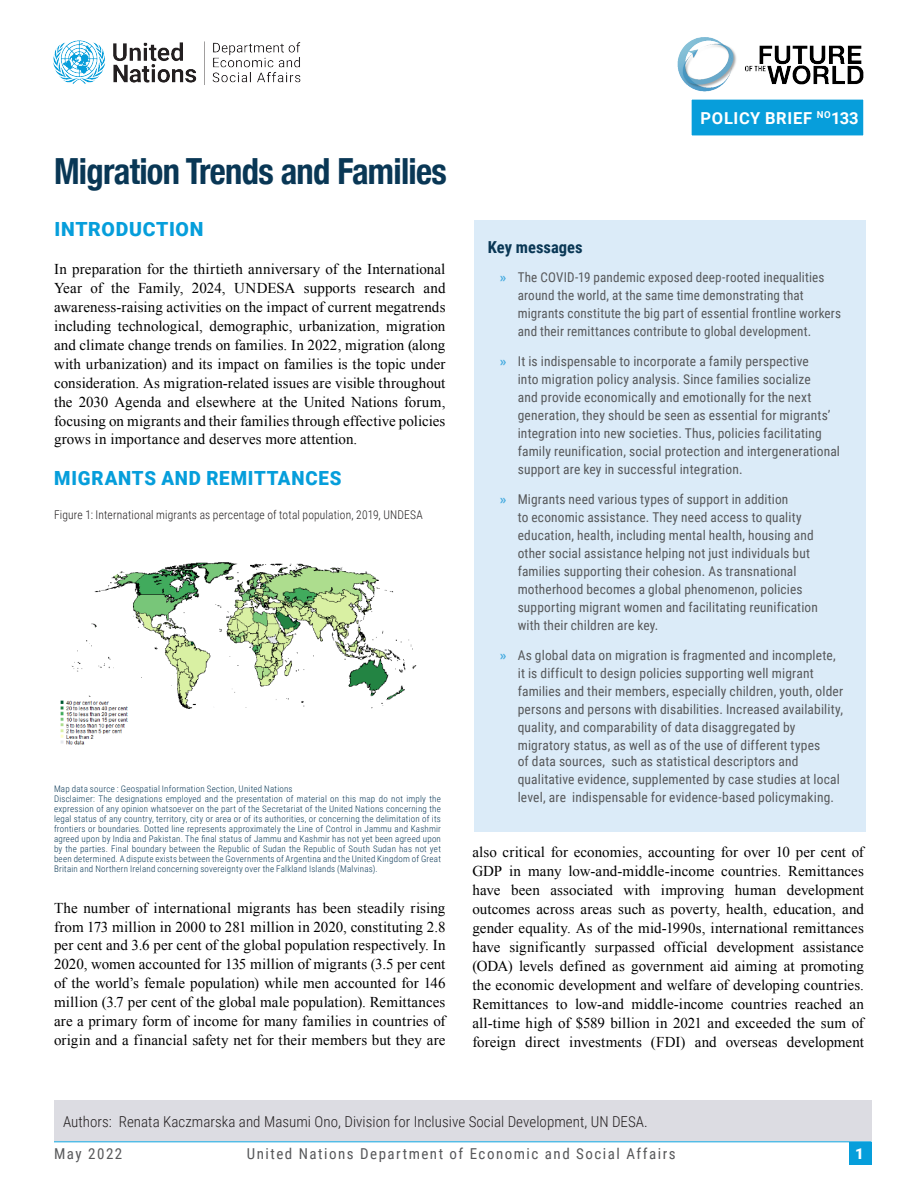
<style>
.page{position:relative;width:918px;height:1188px;background:#fff}
.page>*{position:absolute;margin:0;border:0;box-sizing:border-box;transform-origin:0 0}
.t1{font:700 condensed 36px "Helvetica Neue";letter-spacing:-.02em;color:#093755;scale:.96 1}
.BodyText1st{font:900 19.5px "Roboto";letter-spacing:.04em;color:#069edb;scale:.96 1}
.BodyText1st-2{font:900 19.5px "Roboto";letter-spacing:.04em;color:#069edb}
.PolicyBriefHead{font:700 16.5px "Roboto";letter-spacing:.04em;color:#fff}
.Summary_box{font:700 16.5px "Roboto Condensed";color:#093755}
.BodyText1st-3{font:15px/19px "Times New Roman";letter-spacing:.005em;color:#000;text-align:justify}
.Firstpara{font:300 15px "Roboto Condensed";letter-spacing:.005em;color:#231f20}
.t2{font:15px "Roboto Condensed";letter-spacing:.1em;color:#57585a}
.t3{font:900 15px "Roboto";color:#fff}
.t4{font:13.5px/18px "Roboto Condensed";letter-spacing:.01em;color:#57585a}
.Figure_head_1{font:300 12px "Roboto Condensed";letter-spacing:.015em;color:#231f20;scale:.96 1}
.Figure_head_1-2{font:300 9px/10.1px "Roboto Condensed";letter-spacing:.025em;color:#093755;text-align:justify}
.s1{font-family:"Roboto";font-weight:700;color:#48ace0}
</style>
<div class="page">
<div style="left:849px;top:1142px;width:22px;height:23px;background:#069edb"></div>
<hr style="left:54px;top:1141px;width:818px;height:1px;background:#069edb">
<div style="left:691px;top:98px;width:173px;height:39px;background:#079edb"></div>
<div style="left:689px;top:97px;width:177px;height:41px;border:2px solid #fff"></div>
<img style="left:53px;top:40px;width:248px;height:45px">
<div style="left:54px;top:1101px;width:818px;height:40px;background:#dcdce2"></div>
<div style="left:474px;top:220px;width:392px;height:612px;background:#dbebf8"></div>
<img style="left:677px;top:37px;width:187px;height:55px">
<img style="left:60px;top:562px;width:357px;height:183px">
<p class="t1" style="left:54px;top:142px;width:411px">Migration Trends and Families</p>
<p class="BodyText1st-2" style="left:54px;top:215px;width:151px">INTRODUCTION</p>
<p class="BodyText1st-3" style="left:54px;top:259px;width:393px">In preparation for the thirtieth anniversary of the International Year of the Family, 2024, UNDESA supports research and awareness-raising activities on the impact of current megatrends including technological, demographic, urbanization, migration and climate change trends on families. In 2022, migration (along with urbanization) and its impact on families is the topic under consideration. As migration-related issues are visible throughout the 2030 Agenda and elsewhere at the United Nations forum, focusing on migrants and their families through effective policies grows in importance and deserves more attention.</p>
<p class="BodyText1st" style="left:54px;top:465px;width:301px">MIGRANTS AND REMITTANCES</p>
<p class="Figure_head_1" style="left:54px;top:506px;width:386px">Figure 1: International migrants as percentage of total population, 2019, UNDESA</p>
<p class="Figure_head_1-2" style="left:54px;top:783px;width:240px">Map data source : Geospatial Information Section, United Nations</p>
<p class="Figure_head_1-2" style="left:54px;top:793px;width:389px">Disclaimer: The designations employed and the presentation of material on this map do not imply the expression of any opinion whatsoever on the part of the Secretariat of the United Nations concerning the legal status of any country, territory, city or area or of its authorities, or concerning the delimitation of its frontiers or boundaries. Dotted line represents approximately the Line of Control in Jammu and Kashmir agreed upon by India and Pakistan. The final status of Jammu and Kashmir has not yet been agreed upon by the parties. Final boundary between the Republic of Sudan the Republic of South Sudan has not yet been determined. A dispute exists between the Governments of Argentina and the United Kingdom of Great Britain and Northern Ireland concerning sovereignty over the Falkland Islands (Malvinas).</p>
<p class="BodyText1st-3" style="left:54px;top:898px;width:393px">The number of international migrants has been steadily rising from 173 million in 2000 to 281 million in 2020, constituting 2.8 per cent and 3.6 per cent of the global population respectively. In 2020, women accounted for 135 million of migrants (3.5 per cent of the world’s female population) while men accounted for 146 million (3.7 per cent of the global male population). Remittances are a primary form of income for many families in countries of origin and a financial safety net for their members but they are</p>
<p class="PolicyBriefHead" style="left:701px;top:107px;width:160px">POLICY BRIEF <sup>NO</sup>133</p>
<p class="Summary_box" style="left:488px;top:236px;width:96px">Key messages</p>
<p class="t4" style="left:518px;top:268px;width:325px;text-indent:-18px"><span class="s1">»</span> The COVID-19 pandemic exposed deep-rooted inequalities around the world, at the same time demonstrating that migrants constitute the big part of essential frontline workers and their remittances contribute to global development.</p>
<p class="t4" style="left:518px;top:352px;width:324px;text-indent:-18px"><span class="s1">»</span> It is indispensable to incorporate a family perspective<br>into migration policy analysis. Since families socialize<br>and provide economically and emotionally for the next generation, they should be seen as essential for migrants’ integration into new societies. Thus, policies facilitating family reunification, social protection and intergenerational support are key in successful integration.</p>
<p class="t4" style="left:518px;top:490px;width:302px;text-indent:-18px"><span class="s1">»</span> Migrants need various types of support in addition<br>to economic assistance. They need access to quality education, health, including mental health, housing and other social assistance helping not just individuals but families supporting their cohesion. As transnational motherhood becomes a global phenomenon, policies supporting migrant women and facilitating reunification with their children are key.</p>
<p class="t4" style="left:518px;top:646px;width:327px;text-indent:-18px"><span class="s1">»</span> As global data on migration is fragmented and incomplete, it is difficult to design policies supporting well migrant families and their members, especially children, youth, older persons and persons with disabilities. Increased availability, quality, and comparability of data disaggregated by migratory status, as well as of the use of different types</p>
<p class="t4" style="left:518px;top:752px;width:324px">of data sources, such as statistical descriptors and qualitative evidence, supplemented by case studies at local level, are indispensable for evidence-based policymaking.</p>
<p class="BodyText1st-3" style="left:472px;top:842px;width:393px">also critical for economies, accounting for over 10 per cent of GDP in many low-and-middle-income countries. Remittances have been associated with improving human development outcomes across areas such as poverty, health, education, and gender equality. As of the mid-1990s, international remittances have significantly surpassed official development assistance (ODA) levels defined as government aid aiming at promoting the economic development and welfare of developing countries.<br>Remittances to low-and middle-income countries reached an all-time high of $589 billion in 2021 and exceeded the sum of foreign direct investments (FDI) and overseas development</p>
<p class="Firstpara" style="left:63px;top:1111px;width:586px">Authors: Renata Kaczmarska and Masumi Ono, Division for Inclusive Social Development, UN DESA.</p>
<p class="t2" style="left:54px;top:1143px;width:70px">May 2022</p>
<p class="t2" style="left:247px;top:1143px;width:430px">United Nations Department of Economic and Social Affairs</p>
<p class="t3" style="left:855px;top:1143px;width:10px">1</p>
</div>
